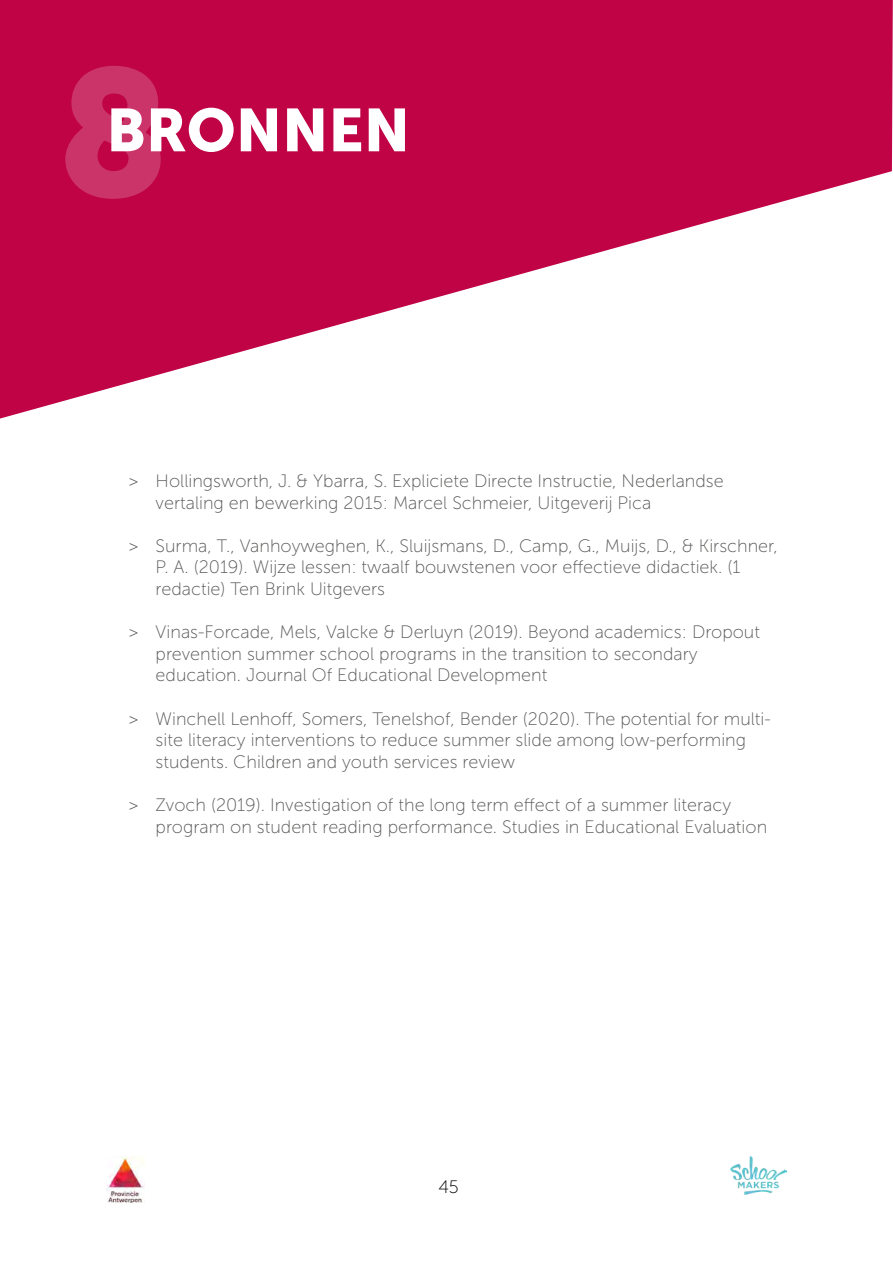
<style>
.page{position:relative;width:893px;height:1263px;background:#fff}
.page>*{position:absolute;margin:0;border:0;box-sizing:border-box;transform-origin:0 0}
.t1{font:180px "Museo Sans 900";color:#fff}
.t2{font:60px "Museo Sans 900";color:#fff}
.t3{font:18px/21.6px "Museo Sans 100";color:#575756}
.t4{font:18px "Museo Sans 100";color:#000}
</style>
<div class="page">
<img style="left:106px;top:1157px;width:39px;height:45px">
<img style="left:730px;top:1157px;width:57px;height:38px">
<svg style="left:0;top:0;width:893px;height:419px;fill:#bf0345"></svg>
<h1 class="t1" style="left:57px;top:31px;width:114px">8</h1>
<h2 class="t2" style="left:106px;top:96px;width:305px">BRONNEN</h2>
<p class="t3" style="left:156px;top:470px;width:570px;text-indent:-27px">&gt; Hollingsworth, J. &amp; Ybarra, S. Expliciete Directe Instructie, Nederlandse vertaling en bewerking 2015: Marcel Schmeier, Uitgeverij Pica</p>
<p class="t3" style="left:156px;top:535px;width:624px;text-indent:-27px">&gt; Surma, T., Vanhoyweghen, K., Sluijsmans, D., Camp, G., Muijs, D., &amp; Kirschner,<br>P. A. (2019). Wijze lessen: twaalf bouwstenen voor effectieve didactiek. (1 redactie) Ten Brink Uitgevers</p>
<p class="t3" style="left:156px;top:621px;width:606px;text-indent:-27px">&gt; Vinas-Forcade, Mels, Valcke &amp; Derluyn (2019). Beyond academics: Dropout prevention summer school programs in the transition to secondary education. Journal Of Educational Development</p>
<p class="t3" style="left:156px;top:708px;width:617px;text-indent:-27px">&gt; Winchell Lenhoff, Somers, Tenelshof, Bender (2020). The potential for multi&shy;site literacy interventions to reduce summer slide among low-performing students. Children and youth services review</p>
<p class="t3" style="left:156px;top:794px;width:613px;text-indent:-27px">&gt; Zvoch (2019). Investigation of the long term effect of a summer literacy program on student reading performance. Studies in Educational Evaluation</p>
<p class="t4" style="left:438px;top:1177px;width:22px">45</p>
</div>
